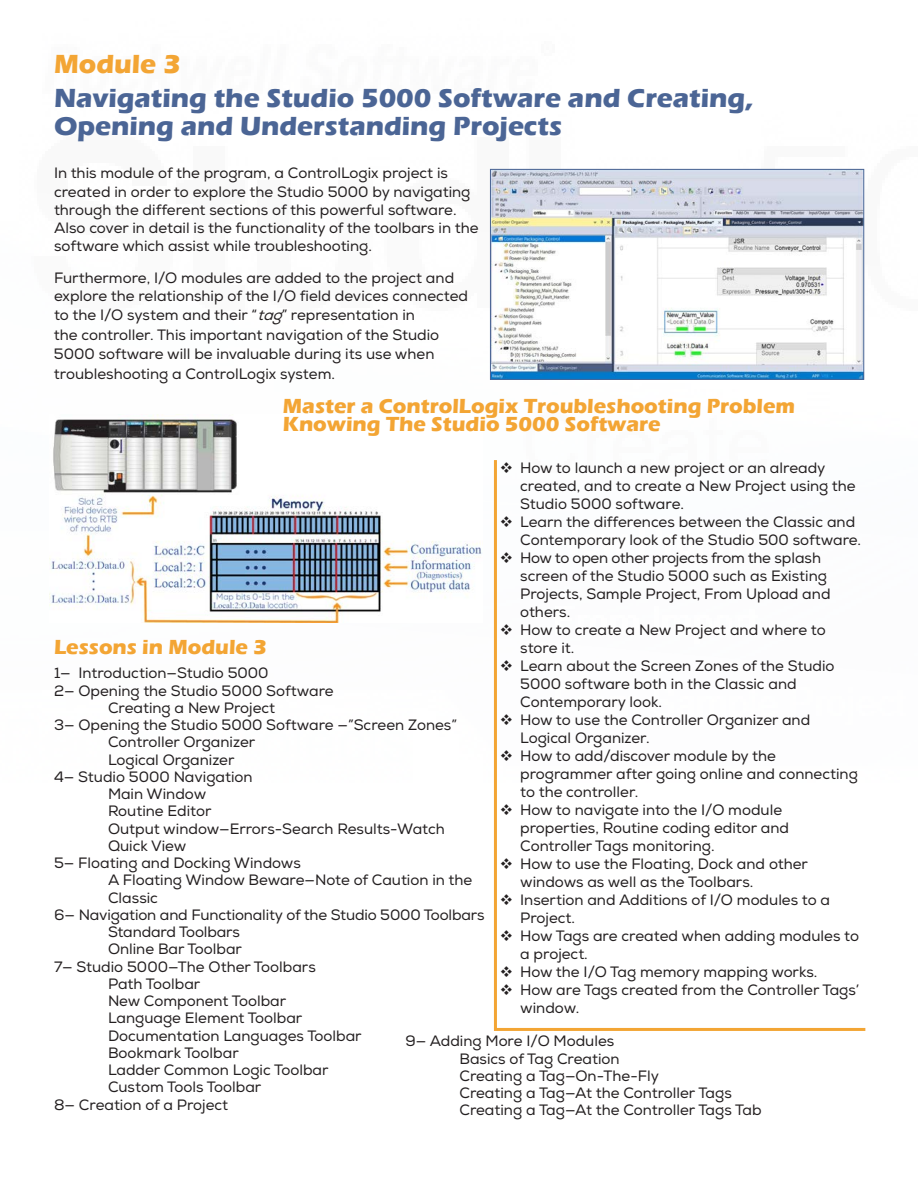
<style>
.page{position:relative;width:918px;height:1188px;background:#fff}
.page>*{position:absolute;margin:0;border:0;box-sizing:border-box;transform-origin:0 0}
.Level_1_brochure{font:700 27px/28.5px "Eras ITC";color:#4b6595}
.Level_1_brochure-2{font:700 27px "Eras ITC";color:#f3a534}
.Level_2_Brochure{font:700 21px/17.2px "Eras ITC";color:#f3a534}
.Brochure_Module_Body{font:15px/18px "Nexa";color:#231f20}
.s1{font-style:italic}
</style>
<div class="page">
<img style="left:50px;top:415px;width:432px;height:208px">
<img style="left:492px;top:171px;width:370px;height:207px">
<div style="left:490px;top:169px;width:374px;height:211px;border:1px solid #4b6595"></div>
<hr style="left:494px;top:460px;width:3px;height:568px;background:#f3a534">
<hr style="left:494px;top:1028px;width:371px;height:3px;background:#f3a534">
<p class="Level_1_brochure-2" style="left:54px;top:48px;width:128px">Module 3</p>
<p class="Level_1_brochure" style="left:54px;top:84px;width:701px">Navigating the Studio 5000 Software and Creating,<br>Opening and Understanding Projects</p>
<p class="Brochure_Module_Body" style="left:54px;top:163px;width:418px;line-height:19.5px">In this module of the program, a ControlLogix project is created in order to explore the Studio 5000 by navigating</p>
<p class="Brochure_Module_Body" style="left:54px;top:202px;width:426px">through the different sections of this powerful software.<br>Also cover in detail is the functionality of the toolbars in the software which assist while troubleshooting.</p>
<p class="Brochure_Module_Body" style="left:54px;top:269px;width:416px">Furthermore, I/O modules are added to the project and explore the relationship of the I/O field devices connected</p>
<p class="Brochure_Module_Body" style="left:54px;top:306px;width:387px;line-height:19.5px">to the I/O system and their “<span class="s1">tag</span>” representation in the controller. This important navigation of the Studio 5000 software will be invaluable during its use when troubleshooting a ControlLogix system.</p>
<p class="Level_2_Brochure" style="left:283px;top:398px;width:514px">Master a ControlLogix Troubleshooting Problem<br>Knowing The Studio 5000 Software</p>
<p class="Brochure_Module_Body" style="left:520px;top:459px;width:337px">How to launch a new project or an already created, and to create a New Project using the<br>Studio 5000 software.</p>
<p class="Brochure_Module_Body" style="left:520px;top:513px;width:342px">Learn the differences between the Classic and<br>Contemporary look of the Studio 500 software.</p>
<p class="Brochure_Module_Body" style="left:520px;top:549px;width:312px">How to open other projects from the splash screen of the Studio 5000 such as Existing Projects, Sample Project, From Upload and others.</p>
<p class="Brochure_Module_Body" style="left:520px;top:621px;width:307px">How to create a New Project and where to store it.</p>
<p class="Brochure_Module_Body" style="left:520px;top:657px;width:316px">Learn about the Screen Zones of the Studio<br>5000 software both in the Classic and<br>Contemporary look.</p>
<p class="Brochure_Module_Body" style="left:520px;top:711px;width:292px">How to use the Controller Organizer and<br>Logical Organizer.</p>
<p class="Brochure_Module_Body" style="left:520px;top:747px;width:339px">How to add/discover module by the programmer after going online and connecting to the controller.</p>
<p class="Brochure_Module_Body" style="left:520px;top:801px;width:270px">How to navigate into the I/O module properties, Routine coding editor and<br>Controller Tags monitoring.</p>
<p class="Brochure_Module_Body" style="left:520px;top:855px;width:289px">How to use the Floating, Dock and other windows as well as the Toolbars.</p>
<p class="Brochure_Module_Body" style="left:520px;top:891px;width:311px">Insertion and Additions of I/O modules to a<br>Project.</p>
<p class="Brochure_Module_Body" style="left:520px;top:927px;width:340px">How Tags are created when adding modules to a project.</p>
<p class="Brochure_Module_Body" style="left:520px;top:963px;width:299px">How the I/O Tag memory mapping works.</p>
<p class="Brochure_Module_Body" style="left:520px;top:981px;width:341px">How are Tags created from the Controller Tags’ window.</p>
<p class="Level_2_Brochure" style="left:54px;top:639px;width:214px">Lessons in Module 3</p>
<p class="Brochure_Module_Body" style="left:54px;top:665px;width:216px">1— Introduction—Studio 5000</p>
<p class="Brochure_Module_Body" style="left:54px;top:682px;width:281px">2— Opening the Studio 5000 Software</p>
<p class="Brochure_Module_Body" style="left:108px;top:699px;width:169px">Creating a New Project</p>
<p class="Brochure_Module_Body" style="left:54px;top:716px;width:405px">3— Opening the Studio 5000 Software —”Screen Zones”</p>
<p class="Brochure_Module_Body" style="left:108px;top:734px;width:149px">Controller Organizer</p>
<p class="Brochure_Module_Body" style="left:108px;top:751px;width:128px">Logical Organizer</p>
<p class="Brochure_Module_Body" style="left:54px;top:768px;width:200px">4— Studio 5000 Navigation</p>
<p class="Brochure_Module_Body" style="left:108px;top:785px;width:100px">Main Window</p>
<p class="Brochure_Module_Body" style="left:108px;top:803px;width:105px">Routine Editor</p>
<p class="Brochure_Module_Body" style="left:108px;top:820px;width:339px">Output window—Errors-Search Results-Watch</p>
<p class="Brochure_Module_Body" style="left:108px;top:837px;width:80px">Quick View</p>
<p class="Brochure_Module_Body" style="left:54px;top:854px;width:248px">5— Floating and Docking Windows</p>
<p class="Brochure_Module_Body" style="left:108px;top:872px;width:366px;line-height:17.2px">A Floating Window Beware—Note of Caution in the<br>Classic</p>
<p class="Brochure_Module_Body" style="left:54px;top:906px;width:432px">6— Navigation and Functionality of the Studio 5000 Toolbars</p>
<p class="Brochure_Module_Body" style="left:108px;top:923px;width:134px">Standard Toolbars</p>
<p class="Brochure_Module_Body" style="left:108px;top:941px;width:135px">Online Bar Toolbar</p>
<p class="Brochure_Module_Body" style="left:54px;top:958px;width:263px">7— Studio 5000—The Other Toolbars</p>
<p class="Brochure_Module_Body" style="left:108px;top:975px;width:94px">Path Toolbar</p>
<p class="Brochure_Module_Body" style="left:108px;top:992px;width:180px">New Component Toolbar</p>
<p class="Brochure_Module_Body" style="left:108px;top:1010px;width:196px">Language Element Toolbar</p>
<p class="Brochure_Module_Body" style="left:108px;top:1027px;width:255px">Documentation Languages Toolbar</p>
<p class="Brochure_Module_Body" style="left:108px;top:1044px;width:132px">Bookmark Toolbar</p>
<p class="Brochure_Module_Body" style="left:108px;top:1061px;width:222px">Ladder Common Logic Toolbar</p>
<p class="Brochure_Module_Body" style="left:108px;top:1079px;width:155px">Custom Tools Toolbar</p>
<p class="Brochure_Module_Body" style="left:54px;top:1096px;width:176px">8— Creation of a Project</p>
<p class="Brochure_Module_Body" style="left:405px;top:1032px;width:210px">9— Adding More I/O Modules</p>
<p class="Brochure_Module_Body" style="left:459px;top:1050px;width:162px">Basics of Tag Creation</p>
<p class="Brochure_Module_Body" style="left:459px;top:1067px;width:201px">Creating a Tag—On-The-Fly</p>
<p class="Brochure_Module_Body" style="left:459px;top:1084px;width:274px">Creating a Tag—At the Controller Tags</p>
<p class="Brochure_Module_Body" style="left:459px;top:1101px;width:304px">Creating a Tag—At the Controller Tags Tab</p>
</div>
